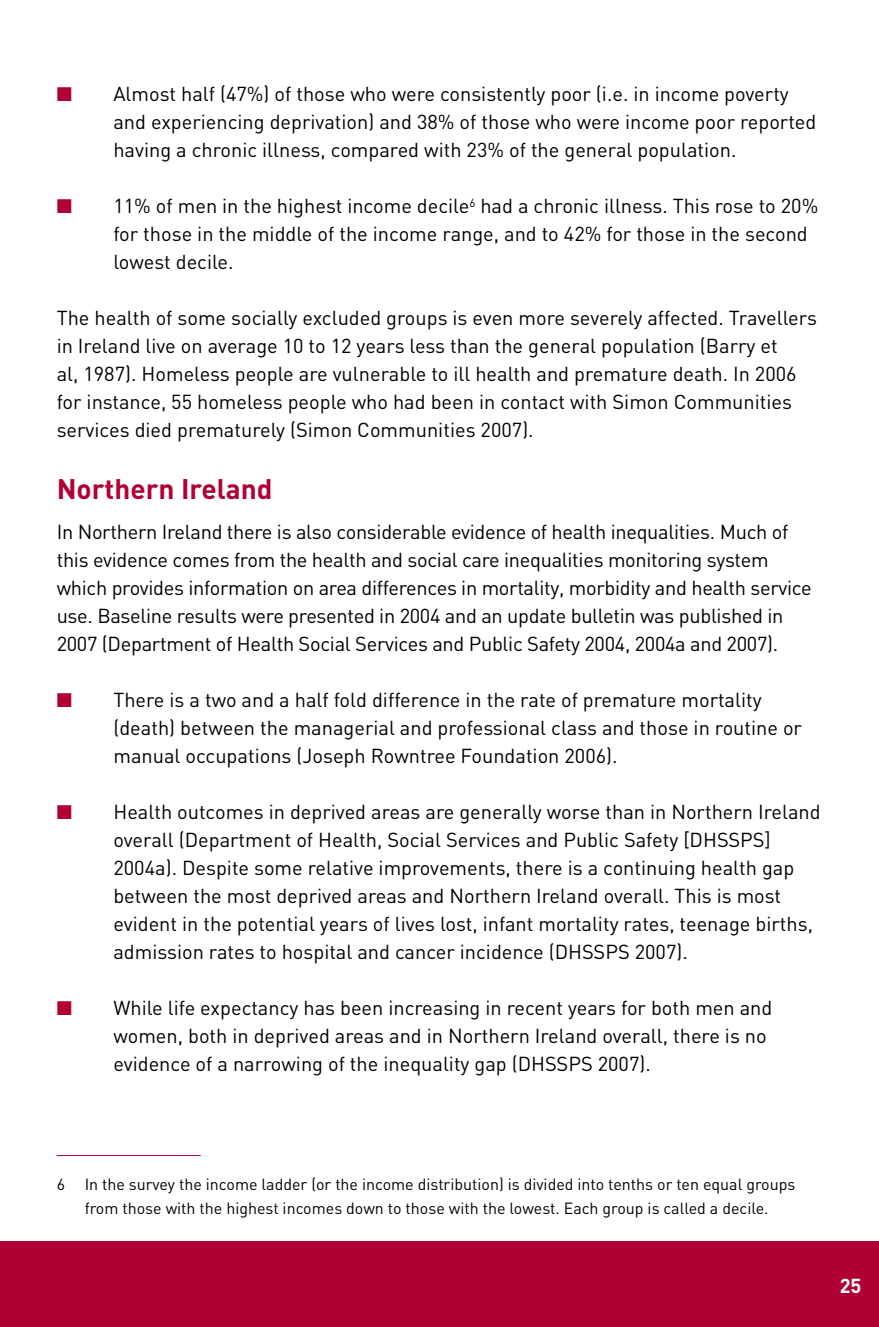
<style>
.page{position:relative;width:879px;height:1327px;background:#fff}
.page>*{position:absolute;margin:0;border:0;box-sizing:border-box;transform-origin:0 0}
.t1{font:700 28px "DIN";color:#b10034}
.t2{font:20px/28px "DIN";color:#000}
.t3{font:20px "Zapf Dingbats ITC";color:#b10034}
.t4{font:700 20px "DIN";color:#fff}
.t5{font:16px/24px "DIN";color:#000}
</style>
<div class="page">
<div style="left:0;top:1242px;width:879px;height:85px;background:#b10034"></div>
<hr style="left:57px;top:1155px;width:144px;height:1px;background:#b10034">
<p class="t3" style="left:57px;top:85px;width:17px">■</p>
<p class="t3" style="left:57px;top:197px;width:17px">■</p>
<p class="t2" style="left:113px;top:80px;width:704px">Almost half (47%) of those who were consistently poor (i.e. in income poverty and experiencing deprivation) and 38% of those who were income poor reported having a chronic illness, compared with 23% of the general population.</p>
<p class="t2" style="left:113px;top:192px;width:706px">11% of men in the highest income decile had a chronic illness. This rose to 20% for those in the middle of the income range, and to 42% for those in the second lowest decile.</p>
<p class="t2" style="left:57px;top:304px;width:762px">The health of some socially excluded groups is even more severely affected. Travellers in Ireland live on average 10 to 12 years less than the general population (Barry et<br>al, 1987). Homeless people are vulnerable to ill health and premature death. In 2006 for instance, 55 homeless people who had been in contact with Simon Communities services died prematurely (Simon Communities 2007).</p>
<h1 class="t1" style="left:57px;top:471px;width:217px">Northern Ireland</h1>
<p class="t2" style="left:57px;top:517px;width:756px">In Northern Ireland there is also considerable evidence of health inequalities. Much of this evidence comes from the health and social care inequalities monitoring system which provides information on area differences in mortality, morbidity and health service use. Baseline results were presented in 2004 and an update bulletin was published in 2007 (Department of Health Social Services and Public Safety 2004, 2004a and 2007).</p>
<p class="t2" style="left:113px;top:685px;width:690px">There is a two and a half fold difference in the rate of premature mortality (death) between the managerial and professional class and those in routine or manual occupations (Joseph Rowntree Foundation 2006).</p>
<p class="t2" style="left:113px;top:797px;width:709px">Health outcomes in deprived areas are generally worse than in Northern Ireland overall (Department of Health, Social Services and Public Safety [DHSSPS] 2004a). Despite some relative improvements, there is a continuing health gap between the most deprived areas and Northern Ireland overall. This is most evident in the potential years of lives lost, infant mortality rates, teenage births, admission rates to hospital and cancer incidence (DHSSPS 2007).</p>
<p class="t2" style="left:113px;top:993px;width:660px">While life expectancy has been increasing in recent years for both men and women, both in deprived areas and in Northern Ireland overall, there is no evidence of a narrowing of the inequality gap (DHSSPS 2007).</p>
<p class="t3" style="left:57px;top:690px;width:17px">■</p>
<p class="t3" style="left:57px;top:802px;width:17px">■</p>
<p class="t3" style="left:57px;top:998px;width:17px">■</p>
<p class="t5" style="left:85px;top:1171px;width:712px">In the survey the income ladder (or the income distribution) is divided into tenths or ten equal groups from those with the highest incomes down to those with the lowest. Each group is called a decile.</p>
<p class="t4" style="left:840px;top:1272px;width:11px">25</p>
</div>
